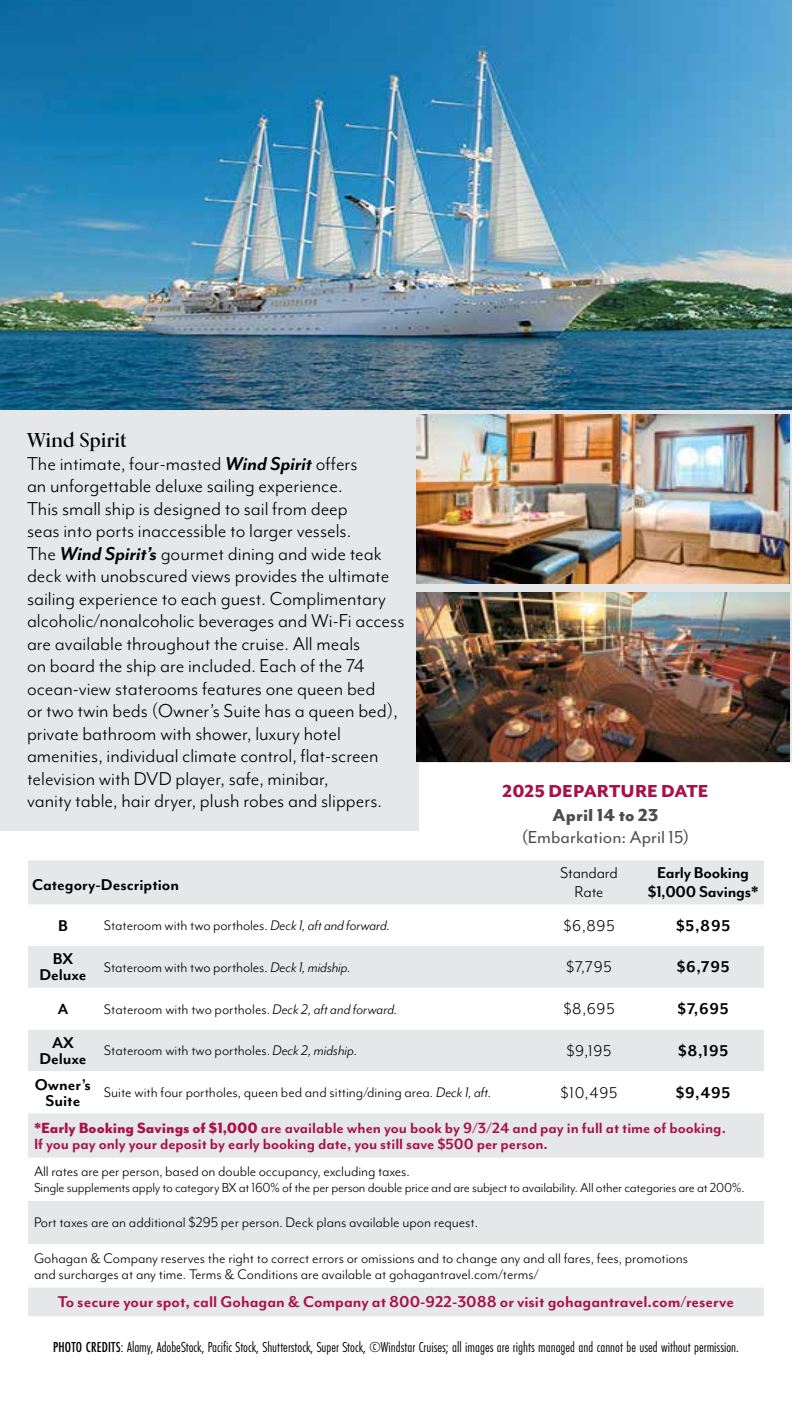
<style>
.page{position:relative;width:792px;height:1404px;background:#fff}
.page>*{position:absolute;margin:0;border:0;box-sizing:border-box;transform-origin:0 0}
.t1{font:21.6px/22.6px "Mr Eaves Mod OT";color:#000}
.t2{font:20px "Mr Eaves Mod OT";letter-spacing:.005em;color:#4d4d4f}
.t3{font:800 20px "Mr Eaves Mod OT";letter-spacing:.005em;color:#a81246}
.t4{font:800 20px "Mr Eaves Mod OT";letter-spacing:.005em;color:#4d4d4f}
.t5{font:700 20px "Kumlien Pro";letter-spacing:-.005em;color:#000}
.t6{font:700 18px/16px "Mr Eaves Mod OT";color:#000;text-align:center}
.t7{font:700 18px "Mr Eaves Mod OT";color:#a81246}
.t8{font:18px "Mr Eaves Mod OT";letter-spacing:.04em;color:#000}
.t9{font:18px/19px "Mr Eaves Mod OT";letter-spacing:-.01em;color:#000;text-align:center}
.t10{font:700 17px/16px "Mr Eaves Mod OT";color:#a81246}
.t11{font:700 17px "Mr Eaves Mod OT";color:#000}
.t12{font:16px/35.2px "Mr Eaves Mod OT";color:#000}
.t13{font:15px "Futura PT Cond";color:#000}
.t14{font:15px "Mr Eaves Mod OT";letter-spacing:-.015em;color:#000}
.s1{font-weight:700;font-style:italic}
.s2{font-style:italic}
.s3{font-weight:800}
.s4{font-weight:500}
</style>
<div class="page">
<div style="left:0;top:402px;width:792px;height:429px;background:#e6e7e8"></div>
<img style="left:416px;top:414px;width:373px;height:169px">
<img style="left:416px;top:592px;width:373px;height:170px">
<img style="left:0;top:0;width:792px;height:410px">
<div style="left:419px;top:763px;width:373px;height:89px;background:#fff"></div>
<svg style="left:28px;top:860px;width:736px;height:456px;fill:#e6e7e8"></svg>
<svg style="left:28px;top:988px;width:736px;height:299px;fill:#eeefef"></svg>
<svg style="left:28px;top:1071px;width:736px;height:42px"></svg>
<p class="t5" style="left:27px;top:428px;width:101px">Wind Spirit</p>
<p class="t1" style="left:27px;top:452px;width:379px">The intimate, four-masted <span class="s1">Wind Spirit</span> offers<br>an unforgettable deluxe sailing experience.<br>This small ship is designed to sail from deep<br>seas into ports inaccessible to larger vessels.<br>The <span class="s1">Wind Spirit’s</span> gourmet dining and wide teak deck with unobscured views provides the ultimate sailing experience to each guest. Complimentary alcoholic/nonalcoholic beverages and Wi-Fi access are available throughout the cruise. All meals<br>on board the ship are included. Each of the 74 ocean‑view staterooms features one queen bed<br>or two twin beds (Owner’s Suite has a queen bed), private bathroom with shower, luxury hotel amenities, individual climate control, flat‑screen television with DVD player, safe, minibar,<br>vanity table, hair dryer, plush robes and slippers.</p>
<p class="t3" style="left:503px;top:780px;width:208px">2025 DEPARTURE DATE</p>
<p class="t4" style="left:553px;top:804px;width:107px">April 14 to 23</p>
<p class="t2" style="left:522px;top:826px;width:169px">(Embarkation: April 15)</p>
<p class="t6" style="left:32px;top:876px;width:149px">Category-Description</p>
<p class="t9" style="left:560px;top:863px;width:59px">Standard<br>Rate</p>
<p class="t6" style="left:648px;top:863px;width:112px;line-height:19px">Early Booking $1,000 Savings*</p>
<p class="t6" style="left:58px;top:917px;width:11px">B</p>
<p class="t12" style="left:104px;top:908px;width:288px">Stateroom with two portholes. <span class="s2">Deck 1, aft and forward.</span></p>
<p class="t8" style="left:563px;top:915px;width:53px">$6,895</p>
<p class="t6" style="left:676px;top:917px;width:56px">$5,895</p>
<p class="t6" style="left:39px;top:951px;width:49px">BX<br>Deluxe</p>
<p class="t12" style="left:104px;top:949px;width:248px">Stateroom with two portholes. <span class="s2">Deck 1, midship.</span></p>
<p class="t8" style="left:566px;top:957px;width:47px">$7,795</p>
<p class="t6" style="left:677px;top:959px;width:54px">$6,795</p>
<p class="t11" style="left:58px;top:999px;width:12px">A</p>
<p class="t12" style="left:104px;top:991px;width:295px">Stateroom with two portholes. <span class="s2">Deck 2, aft and forward.</span></p>
<p class="t8" style="left:563px;top:999px;width:53px">$8,695</p>
<p class="t6" style="left:678px;top:1001px;width:53px">$7,695</p>
<p class="t6" style="left:39px;top:1034px;width:49px">AX<br>Deluxe</p>
<p class="t12" style="left:104px;top:1033px;width:255px">Stateroom with two portholes. <span class="s2">Deck 2, midship.</span></p>
<p class="t8" style="left:566px;top:1041px;width:47px">$9,195</p>
<p class="t6" style="left:678px;top:1042px;width:52px">$8,195</p>
<p class="t6" style="left:35px;top:1076px;width:58px">Owner’s<br>Suite</p>
<p class="t12" style="left:104px;top:1075px;width:389px">Suite with four portholes, queen bed and sitting/dining area. <span class="s2">Deck 1, aft.</span></p>
<p class="t8" style="left:561px;top:1082px;width:58px">$10,495</p>
<p class="t6" style="left:676px;top:1084px;width:56px">$9,495</p>
<p class="t10" style="left:34px;top:1119px;width:693px"><span class="s3">*Early Booking Savings of $1,000</span> are available when you book by 9/3/24 and pay in full at time of booking.<br>If you pay only your deposit by early booking date, you still save $500 per person.</p>
<p class="t12" style="left:34px;top:1154px;width:377px">All rates are per person, based on double occupancy, excluding taxes.</p>
<p class="t14" style="left:34px;top:1180px;width:712px">Single supplements apply to category BX at 160% of the per person double price and are subject to availability. All other categories are at 200%.</p>
<p class="t12" style="left:34px;top:1205px;width:656px">Port taxes are an additional $295 per person. Deck plans available upon request.<br>Gohagan &amp; Company reserves the right to correct errors or omissions and to change any and all fares, fees, promotions</p>
<p class="t12" style="left:34px;top:1256px;width:506px">and surcharges at any time. Terms &amp; Conditions are available at gohagantravel.com/terms/</p>
<p class="t7" style="left:58px;top:1292px;width:678px">To secure your spot, call Gohagan &amp; Company at 800-922-3088 or visit gohagantravel.com/reserve</p>
<p class="t13" style="left:53px;top:1338px;width:687px"><span class="s4">PHOTO CREDITS</span>: Alamy, AdobeStock, Pacific Stock, Shutterstock, Super Stock, ©Windstar Cruises; all images are rights managed and cannot be used without permission.</p>
</div>
